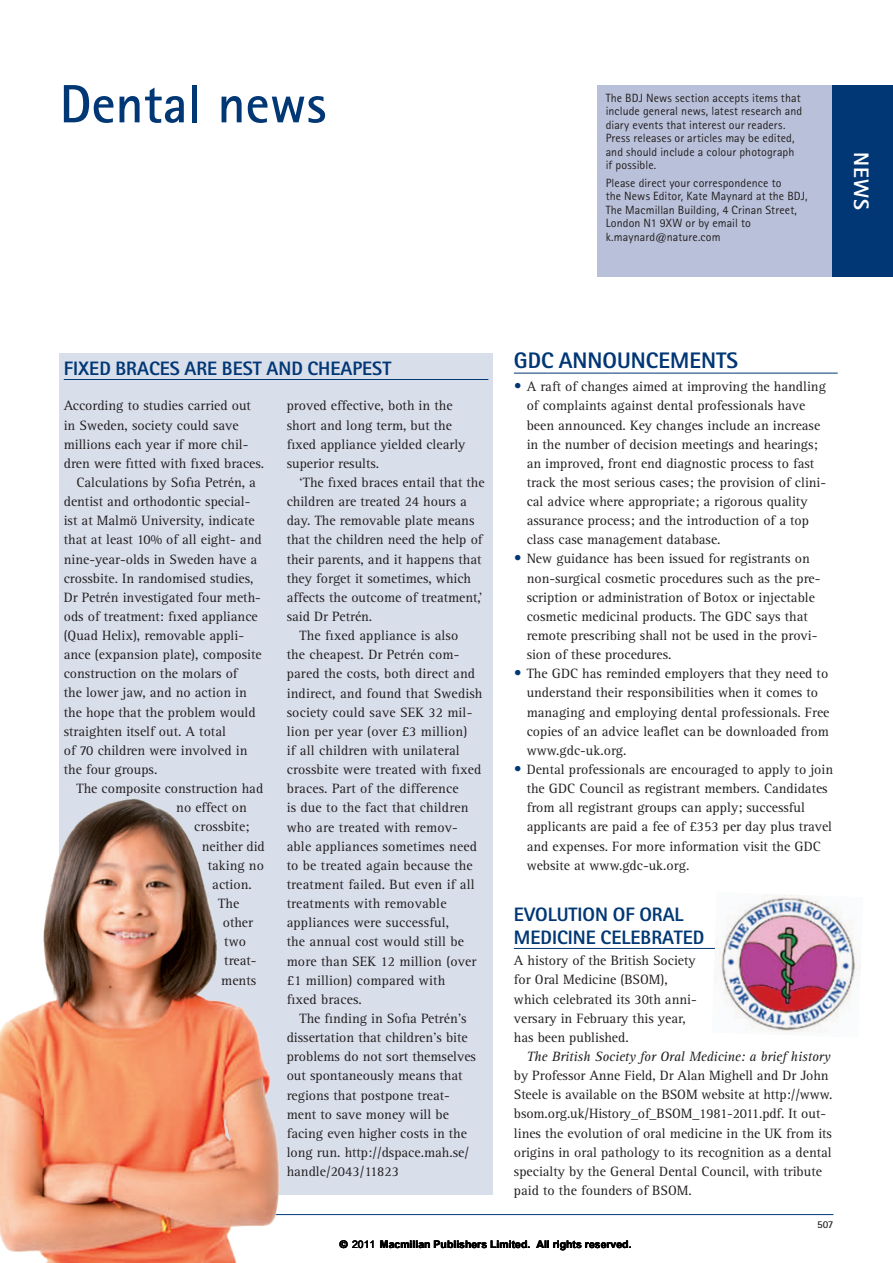
<style>
.page{position:relative;width:893px;height:1263px;background:#fff}
.page>*{position:absolute;margin:0;border:0;box-sizing:border-box;transform-origin:0 0}
.t1{font:700 54px "Rotis Sans Serif Std";color:#013775}
.News_headline{font:800 22.5px "Rotis Sans Serif Std";color:#013775}
.t2{font:800 21px "Rotis Sans Serif Std";color:#fff}
.News_headline-2{font:800 19.5px/22.5px "Rotis Sans Serif Std";color:#013775}
.body{font:13.95px/19.2px "Rotis Serif Std";color:#231f20}
.body_fullout{font:13.95px/19.2px "Rotis Serif Std";color:#231f20}
.t3{font:12px/13.5px "Rotis Sans Serif Std";letter-spacing:.01em;color:#231f20}
.t4{font:700 10.5px "Arial";color:#000}
.t5{font:700 10.5px "Rotis Sans Serif Std";color:#231f20}
.s1{font-family:"Rotis Sans Serif Std Bold 2";font-size:15px;color:#013775}
.s2{font-style:italic}
.s3{font-family:"Helvetica"}
.s4{font-weight:400}
</style>
<div class="page">
<img style="left:712px;top:894px;width:149px;height:141px">
<div style="left:60px;top:353px;width:433px;height:842px;background:#d9deeb"></div>
<hr style="left:60px;top:1214px;width:773px;height:1px;background:#013775">
<div style="left:597px;top:85px;width:296px;height:191px;background:#b9c0d9"></div>
<div style="left:832px;top:85px;width:61px;height:191px;background:#013775"></div>
<hr style="left:64px;top:379px;width:424px;height:1px;background:#013775">
<hr style="left:514px;top:373px;width:324px;height:1px;background:#013775">
<hr style="left:514px;top:948px;width:201px;height:1px;background:#013775">
<img style="left:0;top:769px;width:372px;height:494px">
<p class="t1" style="left:60px;top:70px;width:268px">Dental news</p>
<p class="t3" style="left:606px;top:91px;width:198px">The BDJ News section accepts items that include general news, latest research and diary events that interest our readers.<br>Press releases or articles may be edited, and should include a colour photograph if possible.</p>
<p class="t3" style="left:606px;top:176px;width:204px">Please direct your correspondence to<br>the News Editor, Kate Maynard at the BDJ, The Macmillan Building, 4 Crinan Street, London N1 9XW or by email to k.maynard@nature.com</p>
<p class="t2" style="left:875px;top:152px;width:60px;rotate:90deg">NEWS</p>
<p class="News_headline-2" style="left:64px;top:357px;width:329px">FIXED BRACES ARE BEST AND CHEAPEST</p>
<p class="body_fullout" style="left:64px;top:397px;width:202px">According to studies carried out in Sweden, society could save millions each year if more chil&shy;dren were fitted with fixed braces.</p>
<p class="body" style="left:64px;top:473px;width:199px;text-indent:13px">Calculations by Sofia Petrén, a dentist and orthodontic special&shy;ist at Malmö University, indicate that at least 10% of all eight- and nine-year-olds in Sweden have a crossbite. In randomised studies,<br>Dr Petrén investigated four meth&shy;ods of treatment: fixed appliance (Quad Helix), removable appli&shy;ance (expansion plate), composite construction on the molars of<br>the lower jaw, and no action in the hope that the problem would straighten itself out. A total<br>of 70 children were involved in the four groups.</p>
<p class="body" style="left:77px;top:779px;width:188px">The composite construction had</p>
<p class="body" style="left:176px;top:798px;width:72px">no effect on</p>
<p class="body" style="left:194px;top:818px;width:57px">crossbite;</p>
<p class="body" style="left:202px;top:837px;width:64px">neither did</p>
<p class="body" style="left:208px;top:856px;width:58px">taking no</p>
<p class="body" style="left:212px;top:875px;width:41px">action.</p>
<p class="body" style="left:218px;top:894px;width:22px">The</p>
<p class="body" style="left:223px;top:913px;width:32px">other</p>
<p class="body" style="left:224px;top:932px;width:23px">two</p>
<p class="body" style="left:224px;top:952px;width:34px">treat-</p>
<p class="body" style="left:221px;top:971px;width:36px">ments</p>
<p class="body" style="left:287px;top:397px;width:180px">proved effective, both in the short and long term, but the fixed appliance yielded clearly superior results.</p>
<p class="body" style="left:287px;top:473px;width:199px;text-indent:13px">‘The fixed braces entail that the children are treated 24 hours a day. The removable plate means that the children need the help of their parents, and it happens that they forget it sometimes, which affects the outcome of treatment,’ said Dr Petrén.</p>
<p class="body" style="left:287px;top:626px;width:197px;text-indent:13px">The fixed appliance is also<br>the cheapest. Dr Petrén com&shy;pared the costs, both direct and indirect, and found that Swedish society could save SEK 32 mil&shy;lion per year (over £3 million)<br>if all children with unilateral crossbite were treated with fixed braces. Part of the difference<br>is due to the fact that children who are treated with remov&shy;able appliances sometimes need to be treated again because the treatment failed. But even if all treatments with removable appliances were successful,<br>the annual cost would still be more than SEK 12 million (over £1 million) compared with<br>fixed braces.</p>
<p class="body" style="left:287px;top:1009px;width:191px;text-indent:13px">The finding in Sofia Petrén’s dissertation that children’s bite problems do not sort themselves out spontaneously means that regions that postpone treat&shy;ment to save money will be facing even higher costs in the long run. http://dspace.mah.se/ handle/2043/11823</p>
<p class="News_headline" style="left:514px;top:347px;width:226px">GDC ANNOUNCEMENTS</p>
<p class="body" style="left:527px;top:377px;width:301px;text-indent:-13px"><span class="s1">•</span> A raft of changes aimed at improving the handling of complaints against dental professionals have been announced. Key changes include an increase in the number of decision meetings and hearings; an improved, front end diagnostic process to fast track the most serious cases; the provision of clini&shy;cal advice where appropriate; a rigorous quality assurance process; and the introduction of a top class case management database.</p>
<p class="body" style="left:527px;top:550px;width:295px;text-indent:-13px"><span class="s1">•</span> New guidance has been issued for registrants on non-surgical cosmetic procedures such as the pre&shy;scription or administration of Botox or injectable cosmetic medicinal products. The GDC says that remote prescribing shall not be used in the provi&shy;sion of these procedures.</p>
<p class="body" style="left:527px;top:664px;width:304px;text-indent:-13px"><span class="s1">•</span> The GDC has reminded employers that they need to understand their responsibilities when it comes to managing and employing dental professionals. Free copies of an advice leaflet can be downloaded from www.gdc-uk.org.</p>
<p class="body" style="left:527px;top:760px;width:308px;text-indent:-13px"><span class="s1">•</span> Dental professionals are encouraged to apply to join the GDC Council as registrant members. Candidates from all registrant groups can apply; successful applicants are paid a fee of £353 per day plus travel and expenses. For more information visit the GDC website at www.gdc-uk.org.</p>
<p class="News_headline-2" style="left:514px;top:903px;width:192px">EVOLUTION OF ORAL<br>MEDICINE CELEBRATED</p>
<p class="body_fullout" style="left:514px;top:951px;width:184px">A history of the British Society for Oral Medicine (BSOM), which celebrated its 30th anni&shy;versary in February this year, has been published.</p>
<p class="body" style="left:514px;top:1047px;width:320px;text-indent:13px"><span class="s2">The British Society for Oral Medicine: a brief history </span>by Professor Anne Field, Dr Alan Mighell and Dr John Steele is available on the BSOM website at http://www. bsom.org.uk/History_of_BSOM_1981-2011.pdf. It out&shy;lines the evolution of oral medicine in the UK from its origins in oral pathology to its recognition as a dental specialty by the General Dental Council, with tribute paid to the founders of BSOM.</p>
<p class="t5" style="left:817px;top:1217px;width:18px">507</p>
<p class="t4" style="left:340px;top:1237px;width:293px"><span class="s3">©</span> <span class="s4">2011</span> Macmillan Publishers Limited. All rights reserved.</p>
</div>
